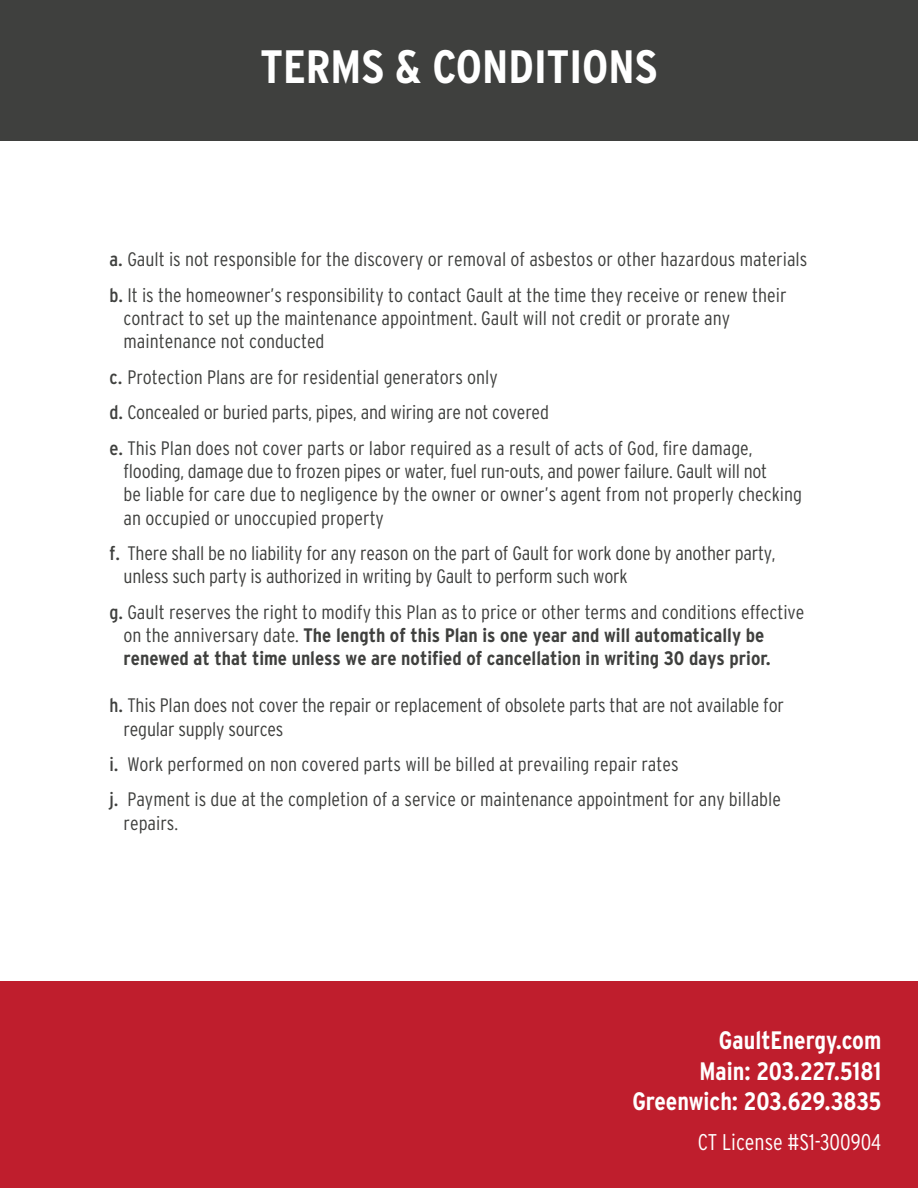
<style>
.page{position:relative;width:918px;height:1188px;background:#fff}
.page>*{position:absolute;margin:0;border:0;box-sizing:border-box;transform-origin:0 0}
.caps_info{font:700 46.65px "Interstate Condensed";color:#fff}
.Bold_Information{font:700 25.2px "Interstate Condensed";color:#fff}
.text{font:300 22.65px "Interstate Condensed";color:#fff}
.text-2{font:300 19.5px/35.4px "Interstate Condensed";color:#3f403e}
.text-3{font:700 19.5px/23.4px "Interstate Condensed";color:#3f403e}
.s1{font-weight:400}
.s2{font-weight:300}
</style>
<div class="page">
<div style="left:0;top:0;width:918px;height:140px;background:#3f403e"></div>
<div style="left:0;top:981px;width:918px;height:207px;background:#bf1e2d"></div>
<p class="caps_info" style="left:261px;top:40px;width:398px">TERMS &amp; CONDITIONS</p>
<p class="text-2" style="left:110px;top:242px;width:699px"><span class="s1">a.</span> Gault is not responsible for the discovery or removal of asbestos or other hazardous materials <span class="s1">b.</span> It is the homeowner’s responsibility to contact Gault at the time they receive or renew their</p>
<p class="text-2" style="left:124px;top:306px;width:608px;line-height:23.4px">contract to set up the maintenance appointment. Gault will not credit or prorate any maintenance not conducted</p>
<p class="text-2" style="left:110px;top:359px;width:645px"><span class="s1">c.</span> Protection Plans are for residential generators only<br><span class="s1">d.</span> Concealed or buried parts, pipes, and wiring are not covered<br><span class="s1">e.</span> This Plan does not cover parts or labor required as a result of acts of God, fire damage,</p>
<p class="text-2" style="left:124px;top:459px;width:680px;line-height:23.4px">flooding, damage due to frozen pipes or water, fuel run-outs, and power failure. Gault will not<br>be liable for care due to negligence by the owner or owner’s agent from not properly checking an occupied or unoccupied property</p>
<p class="text-2" style="left:124px;top:541px;width:654px;line-height:23.2px;text-indent:-14px"><span class="s1">f.</span> There shall be no liability for any reason on the part of Gault for work done by another party, unless such party is authorized in writing by Gault to perform such work</p>
<p class="text-3" style="left:124px;top:600px;width:682px;text-indent:-14px"><span class="s1">g.</span> <span class="s2">Gault reserves the right to modify this Plan as to price or other terms and conditions effective on the anniversary date.</span> The length of this Plan is one year and will automatically be renewed at that time unless we are notified of cancellation in writing 30 days prior.</p>
<p class="text-2" style="left:124px;top:694px;width:662px;line-height:23.2px;text-indent:-14px"><span class="s1">h.</span> This Plan does not cover the repair or replacement of obsolete parts that are not available for regular supply sources</p>
<p class="text-2" style="left:110px;top:746px;width:673px"><span class="s1">i.</span> Work performed on non covered parts will be billed at prevailing repair rates<br><span class="s1">j.</span> Payment is due at the completion of a service or maintenance appointment for any billable</p>
<p class="text-2" style="left:124px;top:805px;width:56px">repairs.</p>
<p class="Bold_Information" style="left:719px;top:1027px;width:164px">GaultEnergy.com</p>
<p class="Bold_Information" style="left:699px;top:1057px;width:183px">Main: 203.227.5181</p>
<p class="Bold_Information" style="left:632px;top:1087px;width:250px">Greenwich: 203.629.3835</p>
<p class="text" style="left:698px;top:1130px;width:185px">CT License #S1-300904</p>
</div>
